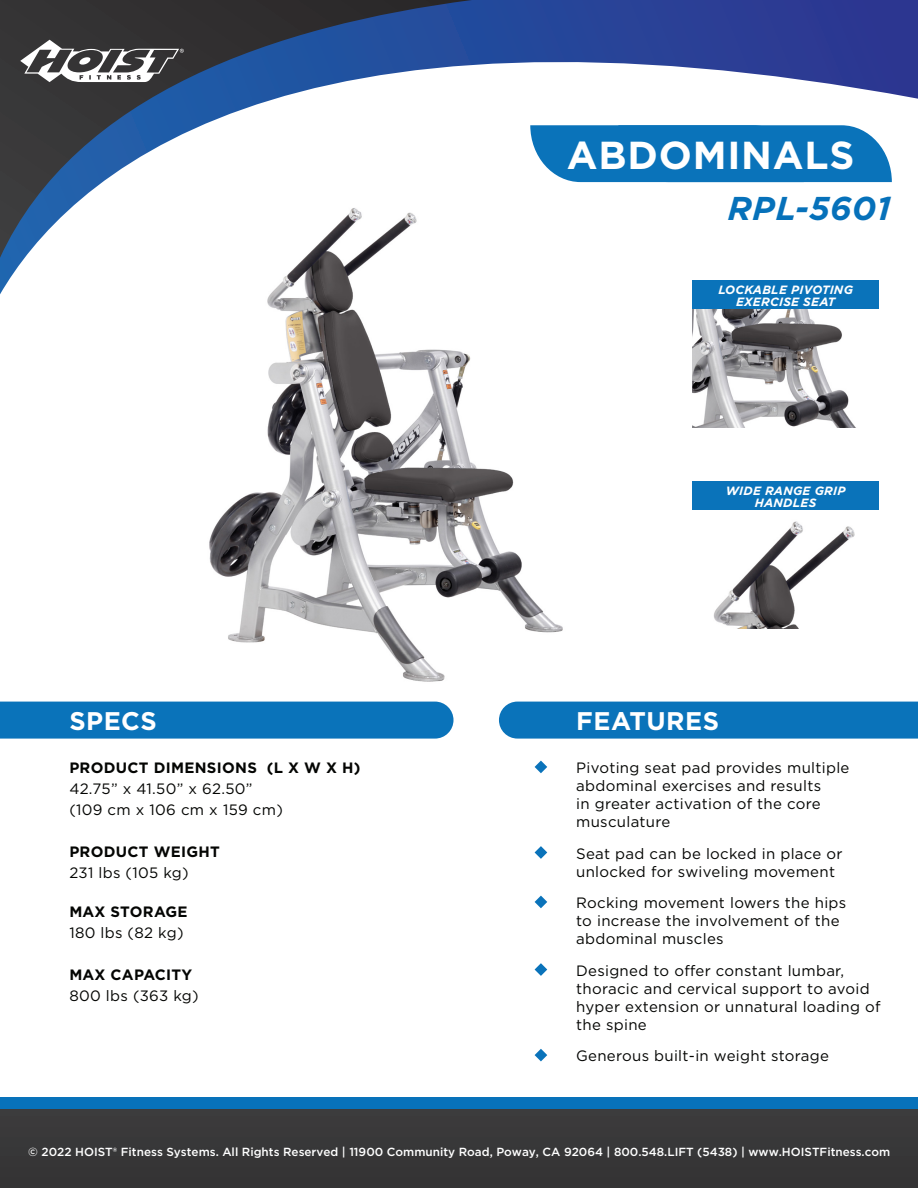
<style>
.page{position:relative;width:918px;height:1188px;background:#fff}
.page>*{position:absolute;margin:0;border:0;box-sizing:border-box;transform-origin:0 0}
.Paragraph_1{font:700 39px "Gotham";letter-spacing:.02em;color:#fff}
.Paragraph_1-2{font:italic 700 33px "Gotham";letter-spacing:.02em;color:#0671ba}
.Paragraph_1-3{font:700 25.5px "Gotham";letter-spacing:.02em;color:#fff}
.Paragraph_2{font:15px/18px "Gotham";letter-spacing:.02em;color:#040503}
.Paragraph_1-4{font:15px "Gotham";letter-spacing:.02em;color:#040503}
.Paragraph_2-2{font:700 15px "Gotham";letter-spacing:.02em;color:#040503}
.Paragraph_1-5{font:700 15px "Gotham";letter-spacing:.02em;color:#040503}
.Paragraph_1-6{font:italic 700 12px "Gotham";letter-spacing:.02em;color:#fff}
.t1{font:500 11.7px "Gotham";color:#fff}
</style>
<div class="page">
<div style="left:0;top:1097px;width:918px;height:79px;background:#0872ba"></div>
<div style="left:0;top:1110px;width:918px;height:78px;background:#373738"></div>
<svg style="left:0;top:0;width:918px;height:294px"></svg>
<svg style="left:530px;top:125px;width:362px;height:57px;background:#197bbe"></svg>
<img style="left:193px;top:194px;width:379px;height:488px">
<div style="left:0;top:702px;width:453px;height:37px;background:#0a73ba"></div>
<div style="left:499px;top:702px;width:419px;height:37px;background:#0a73ba"></div>
<svg style="left:535px;top:761px;width:12px;height:12px"></svg>
<svg style="left:535px;top:846px;width:12px;height:13px"></svg>
<svg style="left:535px;top:896px;width:12px;height:12px"></svg>
<svg style="left:535px;top:963px;width:12px;height:13px"></svg>
<svg style="left:535px;top:1049px;width:12px;height:12px"></svg>
<div style="left:692px;top:281px;width:187px;height:28px;background:#0a73ba"></div>
<div style="left:692px;top:482px;width:187px;height:28px;background:#0a73ba"></div>
<img style="left:692px;top:309px;width:164px;height:119px">
<img style="left:713px;top:521px;width:142px;height:108px">
<p class="Paragraph_1" style="left:567px;top:130px;width:289px">ABDOMINALS</p>
<p class="Paragraph_1-2" style="left:728px;top:187px;width:165px">RPL-5601</p>
<p class="Paragraph_1-6" style="left:718px;top:282px;width:136px">LOCKABLE PIVOTING</p>
<p class="Paragraph_1-6" style="left:736px;top:294px;width:101px">EXERCISE SEAT</p>
<p class="Paragraph_1-6" style="left:726px;top:482px;width:122px">WIDE RANGE GRIP</p>
<p class="Paragraph_1-6" style="left:755px;top:494px;width:63px">HANDLES</p>
<p class="Paragraph_1-3" style="left:69px;top:704px;width:89px">SPECS</p>
<p class="Paragraph_1-3" style="left:576px;top:704px;width:144px">FEATURES</p>
<p class="Paragraph_2-2" style="left:69px;top:758px;width:293px">PRODUCT DIMENSIONS (L X W X H)</p>
<p class="Paragraph_1-4" style="left:69px;top:779px;width:185px">42.75” x 41.50” x 62.50”</p>
<p class="Paragraph_1-4" style="left:69px;top:800px;width:215px">(109 cm x 106 cm x 159 cm)</p>
<p class="Paragraph_1-5" style="left:69px;top:842px;width:152px">PRODUCT WEIGHT</p>
<p class="Paragraph_1-4" style="left:69px;top:863px;width:121px">231 lbs (105 kg)</p>
<p class="Paragraph_2-2" style="left:69px;top:902px;width:120px">MAX STORAGE</p>
<p class="Paragraph_1-4" style="left:69px;top:923px;width:116px">180 lbs (82 kg)</p>
<p class="Paragraph_1-5" style="left:69px;top:965px;width:124px">MAX CAPACITY</p>
<p class="Paragraph_1-4" style="left:69px;top:986px;width:131px">800 lbs (363 kg)</p>
<p class="Paragraph_2" style="left:576px;top:759px;width:275px">Pivoting seat pad provides multiple abdominal exercises and results<br>in greater activation of the core musculature</p>
<p class="Paragraph_2" style="left:576px;top:844px;width:268px">Seat pad can be locked in place or unlocked for swiveling movement</p>
<p class="Paragraph_2" style="left:576px;top:894px;width:272px">Rocking movement lowers the hips to increase the involvement of the abdominal muscles</p>
<p class="Paragraph_2" style="left:576px;top:961px;width:306px">Designed to offer constant lumbar, thoracic and cervical support to avoid hyper extension or unnatural loading of the spine</p>
<p class="Paragraph_2" style="left:576px;top:1047px;width:254px">Generous built-in weight storage</p>
<p class="t1" style="left:28px;top:1144px;width:864px">© 2022 HOIST® Fitness Systems. All Rights Reserved | 11900 Community Road, Poway, CA 92064 | 800.548.LIFT (5438) | www.HOISTFitness.com</p>
</div>
